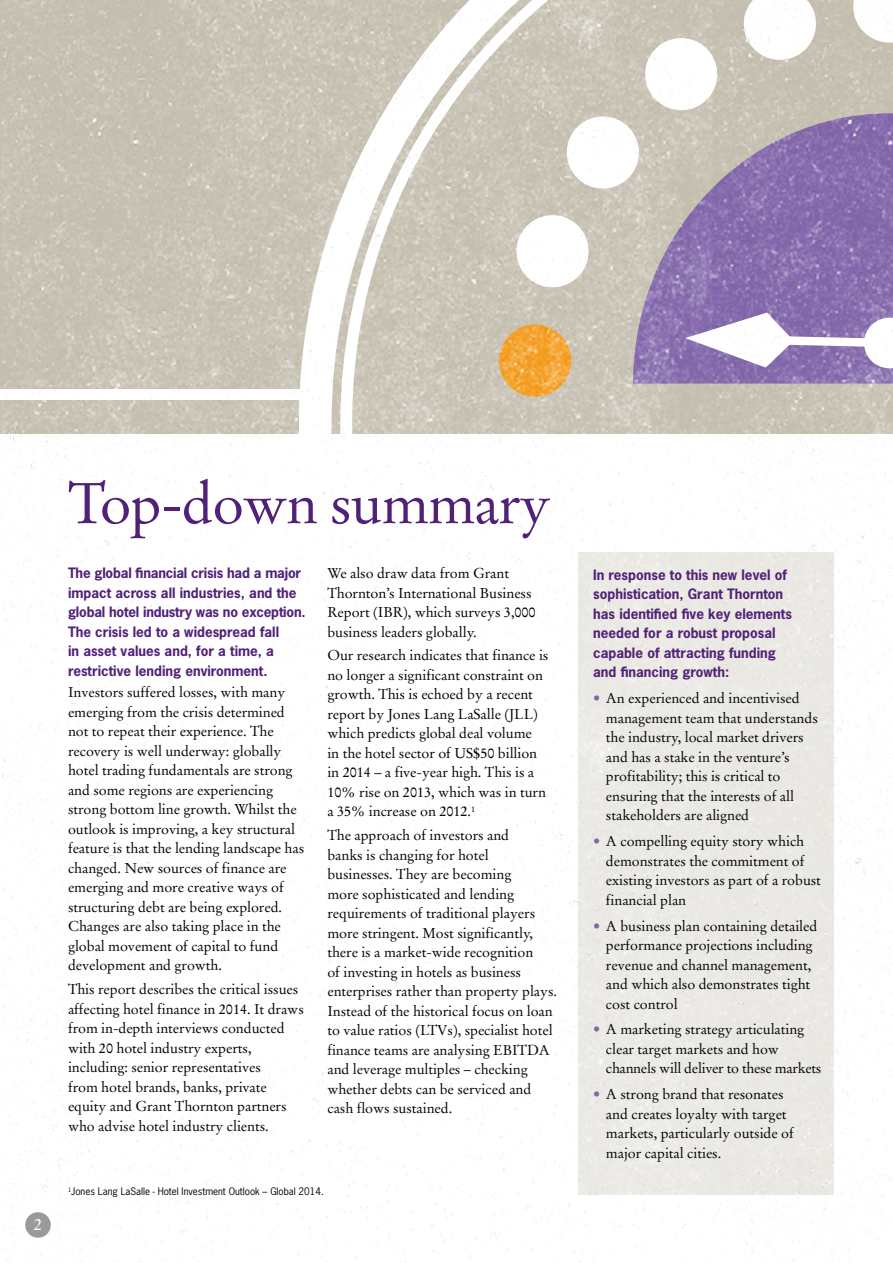
<style>
.page{position:relative;width:893px;height:1263px;background:#fff}
.page>*{position:absolute;margin:0;border:0;box-sizing:border-box;transform-origin:0 0}
.t1{font:57px "Stempel Garamond";letter-spacing:-.02em;color:#512178}
.t2{font:16.5px "Stempel Garamond";color:#fff}
.t3{font:14.25px/19.5px "Stempel Garamond";letter-spacing:-.005em;color:#000}
.t4{font:700 13.5px/19.5px "News Gothic Std";color:#512178}
.t5{font:9.75px "News Gothic Std";color:#000}
.s1{color:#8064a9}
</style>
<div class="page">
<img style="left:3px;top:0;width:890px;height:1262px">
<div style="left:25px;top:1212px;width:26px;height:26px;background:#9b9a9a;border-radius:50%"></div>
<p class="t2" style="left:34px;top:1214px;width:10px">2</p>
<h1 class="t1" style="left:68px;top:469px;width:484px">Top-down summary</h1>
<p class="t3" style="left:327px;top:564px;width:210px">We also draw data from Grant<br>Thornton’s International Business<br>Report (IBR), which surveys 3,000 business leaders globally.</p>
<p class="t3" style="left:327px;top:646px;width:222px">Our research indicates that finance is no longer a significant constraint on growth. This is echoed by a recent report by Jones Lang LaSalle (JLL) which predicts global deal volume<br>in the hotel sector of US$50 billion in 2014 – a five-year high. This is a 10% rise on 2013, which was in turn a 35% increase on 2012.<sup>1</sup></p>
<p class="t3" style="left:327px;top:826px;width:231px">The approach of investors and<br>banks is changing for hotel businesses. They are becoming<br>more sophisticated and lending requirements of traditional players more stringent. Most significantly, there is a market-wide recognition<br>of investing in hotels as business enterprises rather than property plays.<br>Instead of the historical focus on loan to value ratios (LTVs), specialist hotel finance teams are analysing EBITDA and leverage multiples – checking whether debts can be serviced and cash flows sustained.</p>
<p class="t4" style="left:68px;top:563px;width:239px">The global financial crisis had a major impact across all industries, and the global hotel industry was no exception.<br>The crisis led to a widespread fall<br>in asset values and, for a time, a restrictive lending environment.</p>
<p class="t3" style="left:68px;top:683px;width:238px">Investors suffered losses, with many emerging from the crisis determined not to repeat their experience. The recovery is well underway: globally hotel trading fundamentals are strong and some regions are experiencing strong bottom line growth. Whilst the outlook is improving, a key structural feature is that the lending landscape has changed. New sources of finance are emerging and more creative ways of structuring debt are being explored.<br>Changes are also taking place in the global movement of capital to fund development and growth.</p>
<p class="t3" style="left:68px;top:979px;width:237px">This report describes the critical issues affecting hotel finance in 2014. It draws from in-depth interviews conducted with 20 hotel industry experts, including: senior representatives<br>from hotel brands, banks, private equity and Grant Thornton partners who advise hotel industry clients.</p>
<p class="t5" style="left:68px;top:1185px;width:257px"><sup>1</sup>Jones Lang LaSalle - Hotel Investment Outlook – Global 2014.</p>
<p class="t4" style="left:593px;top:565px;width:200px">In response to this new level of sophistication, Grant Thornton has identified five key elements needed for a robust proposal capable of attracting funding and financing growth:</p>
<p class="t3" style="left:606px;top:689px;width:213px;text-indent:-13px"><span class="s1">•</span> An experienced and incentivised management team that understands the industry, local market drivers and has a stake in the venture’s profitability; this is critical to ensuring that the interests of all stakeholders are aligned</p>
<p class="t3" style="left:606px;top:832px;width:217px;text-indent:-13px"><span class="s1">•</span> A compelling equity story which demonstrates the commitment of existing investors as part of a robust financial plan</p>
<p class="t3" style="left:606px;top:916px;width:213px;text-indent:-13px"><span class="s1">•</span> A business plan containing detailed performance projections including revenue and channel management, and which also demonstrates tight cost control</p>
<p class="t3" style="left:606px;top:1020px;width:217px;text-indent:-13px"><span class="s1">•</span> A marketing strategy articulating clear target markets and how channels will deliver to these markets</p>
<p class="t3" style="left:606px;top:1085px;width:189px;text-indent:-13px"><span class="s1">•</span> A strong brand that resonates and creates loyalty with target markets, particularly outside of major capital cities.</p>
</div>
